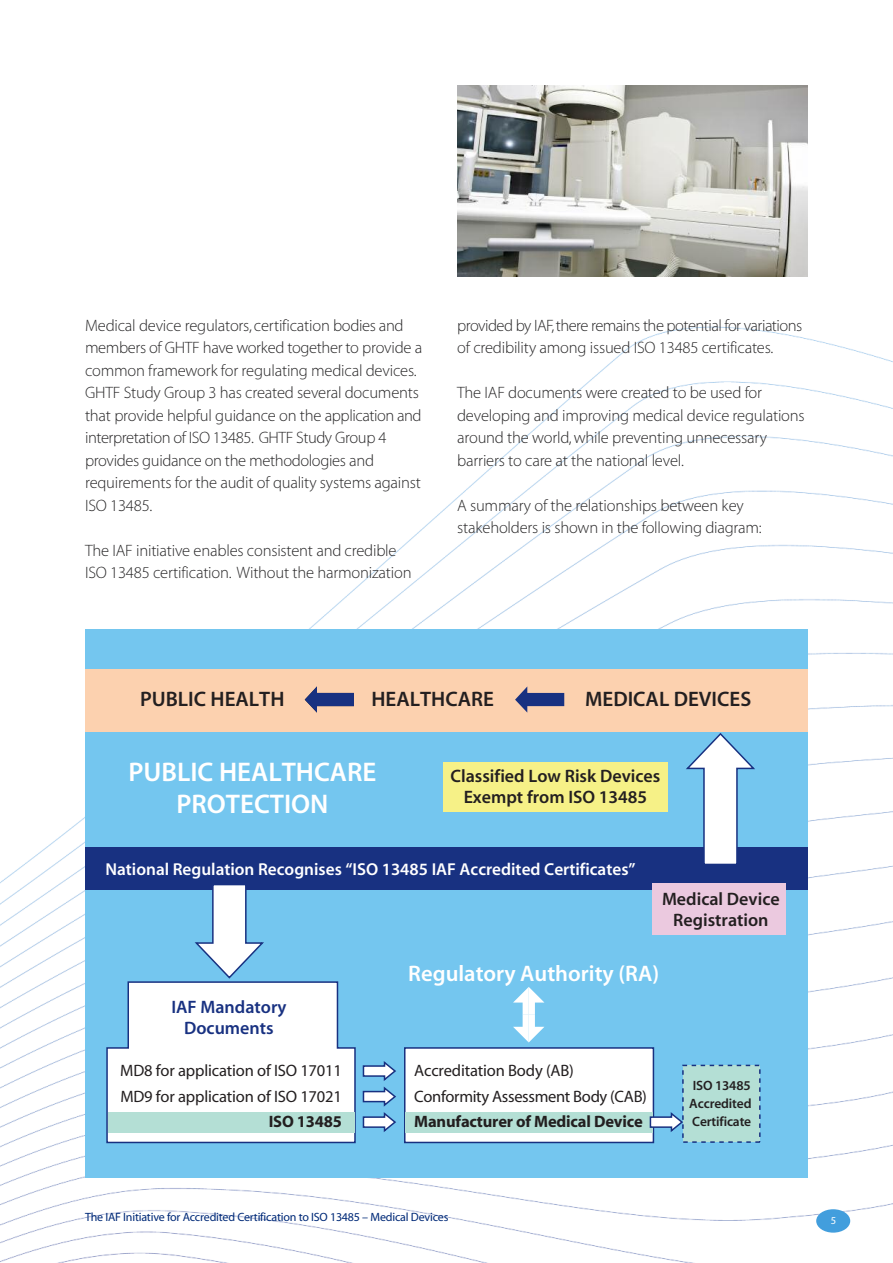
<style>
.page{position:relative;width:893px;height:1263px;background:#fff}
.page>*{position:absolute;margin:0;border:0;box-sizing:border-box;transform-origin:0 0}
.t1{font:27px/32.4px "Myriad MM 565 600";color:#fff;text-align:center}
.t2{font:22.5px "Myriad MM 565 600";color:#fff}
.t3{font:21px "Myriad MM 565 600";color:#231f20}
.t4{font:18px/21px "Myriad MM 565 600";color:#231f20;text-align:center}
.t5{font:18px/21px "Myriad MM 565 600";color:#183181;text-align:center}
.t6{font:17.25px "Myriad MM 565 600";color:#fff}
.t7{font:16.5px/22.5px "Myriad MM 215 wt 600 wd";letter-spacing:-.01em;color:#272627}
.t8{font:16.5px/25.5px "Myriad MM 400 600";letter-spacing:-.01em;color:#231f20}
.t9{font:16.5px/22.5px "Myriad MM 215 wt 600 wd";letter-spacing:-.03em;color:#272627}
.t10{font:16.5px "Myriad MM 700 600";letter-spacing:-.01em;color:#231f20}
.t11{font:13.5px/18px "Myriad MM 565 600";letter-spacing:-.01em;color:#231f20;text-align:justify}
.t12{font:12px "Myriad MM 412 wt 601 wd";letter-spacing:-.015em;color:#002a78}
.t13{font:10.5px "Myriad MM 412 wt 601 wd";color:#fff}
</style>
<div class="page">
<img style="left:0;top:276px;width:893px;height:987px">
<div style="left:816px;top:1209px;width:34px;height:23px;background:#429edd;border-radius:50%"></div>
<div style="left:85px;top:629px;width:723px;height:549px;background:#74c6ef"></div>
<div style="left:405px;top:1048px;width:248px;height:94px;background:#fff"></div>
<div style="left:404px;top:1047px;width:250px;height:96px;border:2px solid #183181"></div>
<div style="left:405px;top:1112px;width:247px;height:21px;background:#b4dfd5"></div>
<div style="left:683px;top:1065px;width:77px;height:77px;background:#b4dfd5"></div>
<div style="left:682px;top:1065px;width:79px;height:78px;border:2px dashed #183181"></div>
<div style="left:85px;top:669px;width:723px;height:63px;background:#fcd1af"></div>
<div style="left:85px;top:847px;width:723px;height:43px;background:#183181"></div>
<div style="left:653px;top:883px;width:133px;height:52px;background:#ebc9df"></div>
<svg style="left:686px;top:733px;width:69px;height:131px"></svg>
<div style="left:443px;top:763px;width:224px;height:49px;background:#f6f187"></div>
<svg style="left:106px;top:885px;width:250px;height:259px"></svg>
<svg style="left:513px;top:987px;width:31px;height:55px"></svg>
<svg style="left:362px;top:1061px;width:34px;height:71px"></svg>
<svg style="left:649px;top:1110px;width:35px;height:23px"></svg>
<svg style="left:515px;top:686px;width:49px;height:27px"></svg>
<svg style="left:305px;top:686px;width:49px;height:27px"></svg>
<img style="left:457px;top:85px;width:351px;height:191px">
<p class="t7" style="left:85px;top:315px;width:339px">Medical device regulators, certification bodies and members of GHTF have worked together to provide a common framework for regulating medical devices.<br>GHTF Study Group 3 has created several documents that provide helpful guidance on the application and interpretation of ISO 13485. GHTF Study Group 4 provides guidance on the methodologies and requirements for the audit of quality systems against ISO 13485.</p>
<p class="t7" style="left:85px;top:540px;width:328px">The IAF initiative enables consistent and credible<br>ISO 13485 certification. Without the harmonization</p>
<p class="t9" style="left:457px;top:315px;width:347px">provided by IAF,there remains the potential for variations of credibility among issued ISO 13485 certificates.</p>
<p class="t7" style="left:457px;top:383px;width:349px">The IAF documents were created to be used for developing and improving medical device regulations around the world,while preventing unnecessary barriers to care at the national level.</p>
<p class="t7" style="left:457px;top:495px;width:306px">A summary of the relationships between key stakeholders is shown in the following diagram:</p>
<p class="t3" style="left:140px;top:691px;width:146px">PUBLIC HEALTH</p>
<p class="t3" style="left:371px;top:691px;width:124px">HEALTHCARE</p>
<p class="t3" style="left:585px;top:691px;width:168px">MEDICAL DEVICES</p>
<h1 class="t1" style="left:128px;top:758px;width:250px">PUBLIC HEALTHCARE<br>PROTECTION</h1>
<p class="t4" style="left:451px;top:767px;width:211px">Classified Low Risk Devices<br>Exempt from ISO 13485</p>
<p class="t6" style="left:105px;top:863px;width:532px">National Regulation Recognises “ISO 13485 IAF Accredited Certificates”</p>
<p class="t4" style="left:662px;top:889px;width:119px">Medical Device<br>Registration</p>
<p class="t5" style="left:171px;top:998px;width:117px">IAF Mandatory<br>Documents</p>
<p class="t8" style="left:120px;top:1059px;width:223px">MD8 for application of ISO 17011<br>MD9 for application of ISO 17021</p>
<p class="t10" style="left:269px;top:1116px;width:75px">ISO 13485</p>
<h2 class="t2" style="left:408px;top:965px;width:252px">Regulatory Authority (RA)</h2>
<p class="t8" style="left:414px;top:1059px;width:234px">Accreditation Body (AB)<br>Conformity Assessment Body (CAB)</p>
<p class="t10" style="left:414px;top:1116px;width:230px">Manufacturer of Medical Device</p>
<p class="t11" style="left:689px;top:1078px;width:64px">ISO 13485<br>Accredited Certificate</p>
<p class="t12" style="left:85px;top:1213px;width:365px">The IAF Initiative for Accredited Certification to ISO 13485 – Medical Devices</p>
<p class="t13" style="left:831px;top:1216px;width:7px">5</p>
</div>
